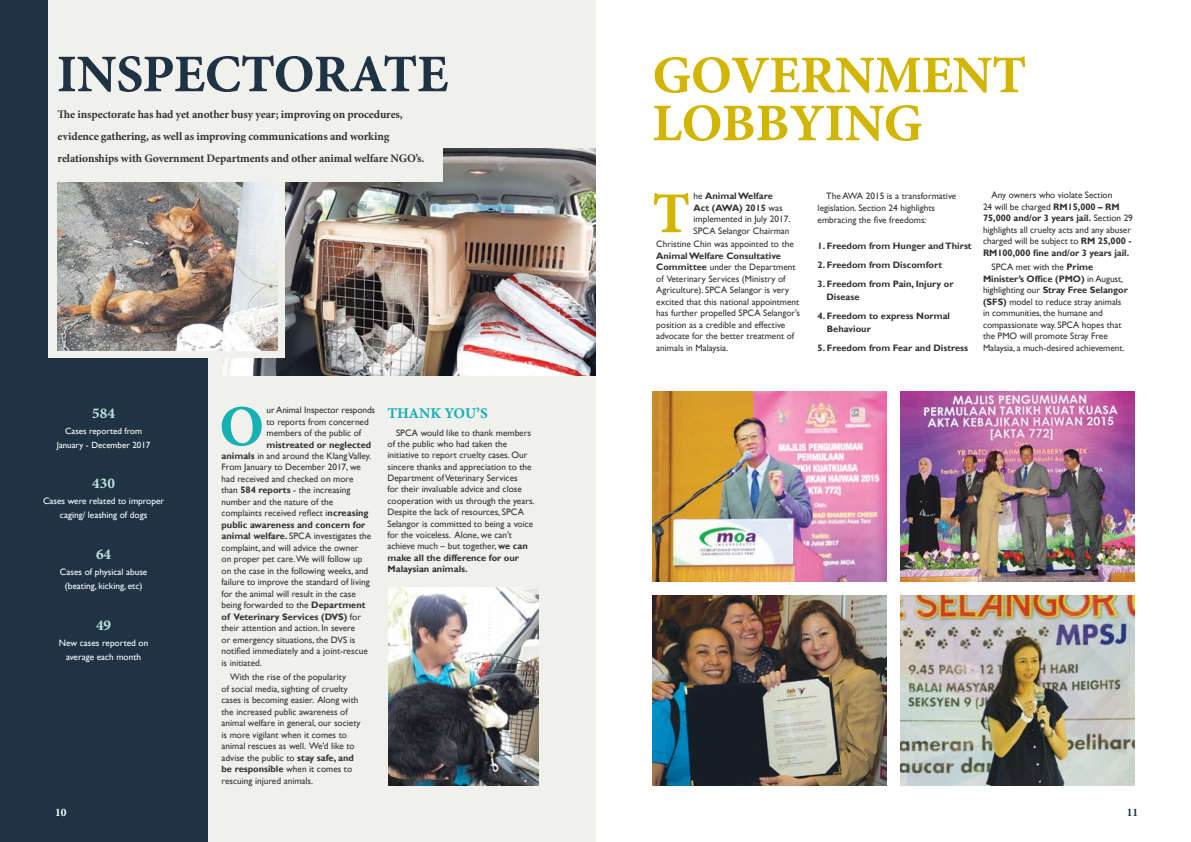
<style>
.page{position:relative;width:1191px;height:842px;background:#fff}
.page>*{position:absolute;margin:0;border:0;box-sizing:border-box;transform-origin:0 0}
.t1{font:58px "Minion Pro Bold Capt";color:#17b0b5}
.t2{font:58px "Minion Pro Bold Capt";color:#d1b500}
.t3{font:53px/48px "Minion Pro Bold Capt";letter-spacing:-.01em;color:#d1b500}
.t4{font:53px "Minion Pro Bold Capt";letter-spacing:-.01em;color:#1f3345}
.t5{font:15px "Minion Pro Bold Capt";letter-spacing:-.005em;color:#bde3d9}
.t6{font:15px "Minion Pro Bold Capt";letter-spacing:-.01em;color:#17b0b5}
.t7{font:700 11.5px/22px "Minion Pro";letter-spacing:-.01em;color:#333}
.t8{font:700 11.5px "Minion Pro";color:#1f3345}
.t9{font:700 11.5px "Minion Pro";color:#fff}
.t10{font:9.3px/11.5px "Gill Sans";color:#333}
.t11{font:700 9.3px/13px "Gill Sans";color:#333}
.t12{font:9.3px/14px "Gill Sans";color:#fff;text-align:center}
.t13{font:9px/14px "Gill Sans";color:#fff;text-align:center}
.s1{font-weight:700}
</style>
<div class="page">
<div style="left:0;top:0;width:595px;height:842px;background:#f0f0ed"></div>
<div style="left:0;top:0;width:208px;height:842px;background:#1f3345"></div>
<img style="left:652px;top:391px;width:234px;height:190px">
<img style="left:900px;top:391px;width:234px;height:190px">
<img style="left:652px;top:595px;width:234px;height:190px">
<img style="left:900px;top:595px;width:234px;height:190px">
<img style="left:388px;top:587px;width:150px;height:198px">
<img style="left:222px;top:148px;width:374px;height:227px">
<div style="left:48px;top:0;width:394px;height:181px;background:#f0f0ed"></div>
<div style="left:48px;top:177px;width:237px;height:181px;background:#f0f0ed"></div>
<img style="left:57px;top:183px;width:221px;height:167px">
<h2 class="t4" style="left:57px;top:36px;width:393px">INSPECTORATE</h2>
<p class="t7" style="left:58px;top:103px;width:368px">The inspectorate has had yet another busy year; improving on procedures, evidence gathering, as well as improving communications and working relationships with Government Departments and other animal welfare NGO’s.</p>
<h3 class="t5" style="left:92px;top:402px;width:24px">584</h3>
<p class="t13" style="left:57px;top:424px;width:95px">Cases reported from<br>January - December 2017</p>
<h3 class="t5" style="left:92px;top:473px;width:24px">430</h3>
<p class="t12" style="left:43px;top:494px;width:123px">Cases were related to improper caging/ leashing of dogs</p>
<h3 class="t5" style="left:96px;top:543px;width:17px">64</h3>
<p class="t12" style="left:60px;top:565px;width:89px">Cases of physical abuse (beating, kicking, etc)</p>
<h3 class="t5" style="left:96px;top:614px;width:17px">49</h3>
<p class="t12" style="left:59px;top:636px;width:91px">New cases reported on average each month</p>
<p class="t9" style="left:55px;top:804px;width:13px">10</p>
<h1 class="t1" style="left:219px;top:385px;width:47px">O</h1>
<p class="t10" style="left:266px;top:405px;width:110px">ur Animal Inspector responds to reports from concerned members of the public of</p>
<p class="t11" style="left:266px;top:439px;width:106px">mistreated or neglected</p>
<p class="t10" style="left:221px;top:450px;width:151px"><span class="s1">animals</span> in and around the Klang Valley.<br>From January to December 2017, we had received and checked on more than <span class="s1">584 reports</span> - the increasing number and the nature of the complaints received reflect i<span class="s1">ncreasing public awareness and concern for animal welfare.</span> SPCA investigates the complaint, and will advice the owner<br>on proper pet care.We will follow up on the case in the following weeks, and failure to improve the standard of living for the animal will result in the case being forwarded to the <span class="s1">Department of Veterinary Services (DVS)</span> for their attention and action. In severe<br>or emergency situations, the DVS is notified immediately and a joint-rescue is initiated.</p>
<p class="t10" style="left:221px;top:672px;width:140px;text-indent:9px">With the rise of the popularity<br>of social media, sighting of cruelty cases is becoming easier. Along with the increased public awareness of animal welfare in general, our society is more vigilant when it comes to animal rescues as well. We’d like to advise the public to <span class="s1">stay safe, and be responsible</span> when it comes to rescuing injured animals.</p>
<h3 class="t6" style="left:387px;top:402px;width:102px">THANK YOU’S</h3>
<p class="t10" style="left:387px;top:427px;width:149px;text-indent:9px">SPCA would like to thank members of the public who had taken the initiative to report cruelty cases. Our sincere thanks and appreciation to the Department of Veterinary Services<br>for their invaluable advice and close cooperation with us through the years.<br>Despite the lack of resources, SPCA Selangor is committed to being a voice for the voiceless. Alone, we can’t achieve much – but together, <span class="s1">we can make all the difference for our Malaysian animals.</span></p>
<h2 class="t3" style="left:652px;top:50px;width:376px">GOVERNMENT<br>LOBBYING</h2>
<p class="t10" style="left:693px;top:191px;width:98px">he <span class="s1">Animal Welfare<br>Act (AWA) 2015</span> was implemented in July 2017.<br>SPCA Selangor Chairman</p>
<h1 class="t2" style="left:652px;top:172px;width:40px">T</h1>
<p class="t10" style="left:656px;top:238px;width:139px">Christine Chin was appointed to the</p>
<p class="t10" style="left:656px;top:250px;width:145px"><span class="s1">Animal Welfare Consultative Committee</span> under the Department of Veterinary Services (Ministry of Agriculture). SPCA Selangor is very excited that this national appointment has further propelled SPCA Selangor’s position as a credible and effective advocate for the better treatment of animals in Malaysia.</p>
<p class="t10" style="left:817px;top:191px;width:140px;text-indent:9px">The AWA 2015 is a transformative legislation. Section 24 highlights embracing the five freedoms:</p>
<p class="t11" style="left:817px;top:239px;width:156px">1. Freedom from Hunger and Thirst</p>
<p class="t11" style="left:817px;top:258px;width:126px">2. Freedom from Discomfort</p>
<p class="t11" style="left:826px;top:277px;width:129px;text-indent:-9px">3. Freedom from Pain, Injury or<br>Disease</p>
<p class="t11" style="left:826px;top:309px;width:125px;text-indent:-9px">4. Freedom to express Normal<br>Behaviour</p>
<p class="t11" style="left:817px;top:341px;width:152px">5. Freedom from Fear and Distress</p>
<p class="t10" style="left:983px;top:190px;width:151px;text-indent:9px">Any owners who violate Section<br>24 will be charged <span class="s1">RM15,000 – RM 75,000 and/or 3 years jail.</span> Section 29 highlights all cruelty acts and any abuser charged will be subject to <span class="s1">RM 25,000 - RM100,000 fine and/or 3 years jail.</span></p>
<p class="t10" style="left:983px;top:261px;width:146px;text-indent:9px">SPCA met with the <span class="s1">Prime Minister’s Office (PMO)</span> in August, highlighting our <span class="s1">Stray Free Selangor (SFS)</span> model to reduce stray animals in communities, the humane and compassionate way. SPCA hopes that the PMO will promote Stray Free Malaysia, a much-desired achievement.</p>
<p class="t8" style="left:1126px;top:804px;width:13px">11</p>
</div>
